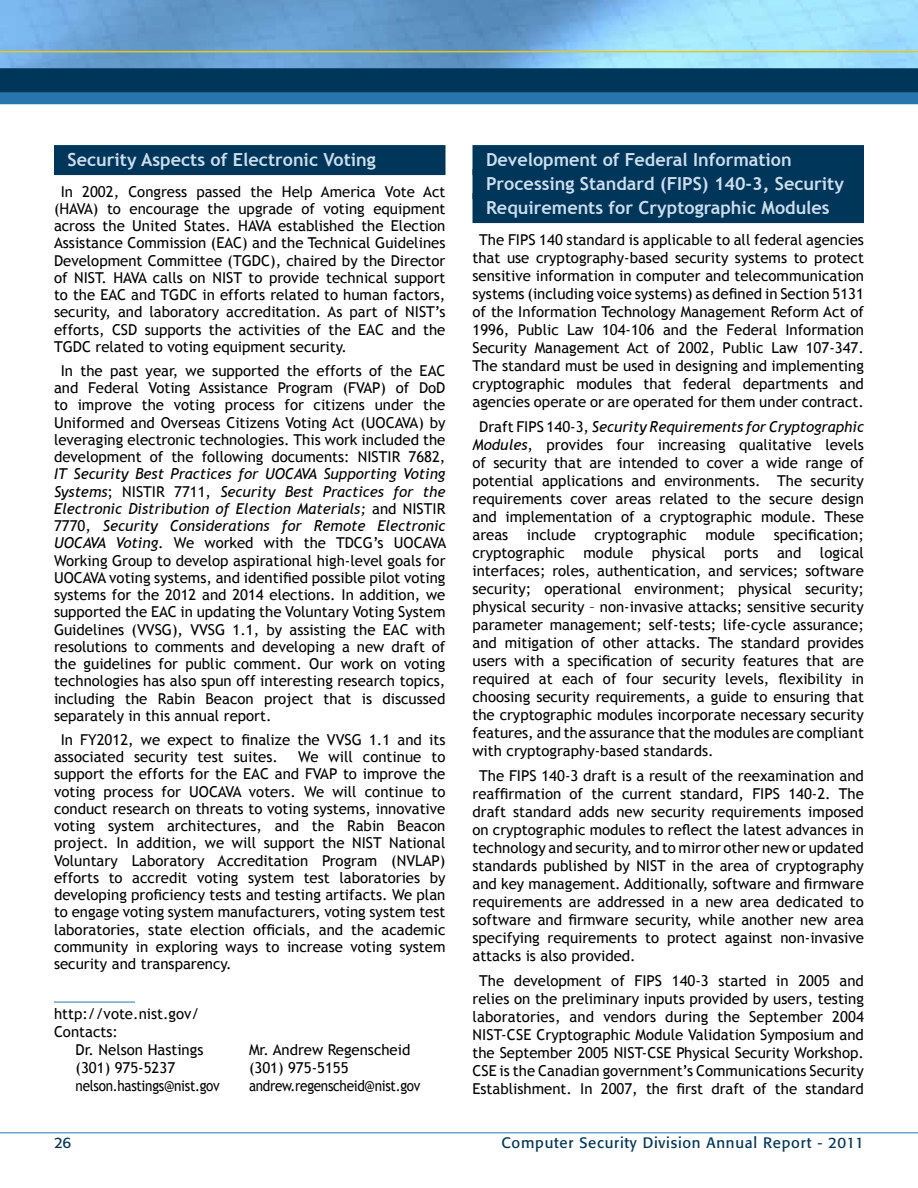
<style>
.page{position:relative;width:918px;height:1188px;background:#fff}
.page>*{position:absolute;margin:0;border:0;box-sizing:border-box;transform-origin:0 0}
.Section_Titles{font:700 18px "Trebuchet MS";color:#cddeed}
.Main{font:15px/18px "Trebuchet MS";color:#000;text-align:justify}
.Contacts{font:15px "Trebuchet MS";color:#000}
.Contacts-2{font:15px "Trebuchet MS";letter-spacing:-.02em;color:#000;scale:.9 1}
.t1{font:15px "Formata";letter-spacing:.05em;color:#00365a}
.s1{font-style:italic}
</style>
<div class="page">
<img style="left:0;top:0;width:918px;height:68px">
<div style="left:0;top:68px;width:918px;height:30px;background:#00365a"></div>
<div style="left:0;top:92px;width:918px;height:12px;background:#2874ad"></div>
<hr style="left:0;top:51px;width:918px;height:1px;background:#ebc41c">
<hr style="left:0;top:1132px;width:918px;height:1px;background:#2874ad">
<div style="left:54px;top:145px;width:392px;height:30px;background:#00365a"></div>
<hr style="left:54px;top:1002px;width:81px;height:1px;background:#2874ad">
<div style="left:472px;top:145px;width:392px;height:30px;background:#00365a"></div>
<div style="left:472px;top:169px;width:392px;height:30px;background:#00365a"></div>
<div style="left:472px;top:193px;width:392px;height:30px;background:#00365a"></div>
<p class="Section_Titles" style="left:68px;top:148px;width:310px">Security Aspects of Electronic Voting</p>
<p class="Main" style="left:54px;top:183px;width:393px;line-height:17.2px;text-indent:7px">In 2002, Congress passed the Help America Vote Act (HAVA) to encourage the upgrade of voting equipment across the United States. HAVA established the Election Assistance Commission (EAC) and the Technical Guidelines Development Committee (TGDC), chaired by the Director of NIST. HAVA calls on NIST to provide technical support to the EAC and TGDC in efforts related to human factors, security, and laboratory accreditation. As part of NIST’s efforts, CSD supports the activities of the EAC and the TGDC related to voting equipment security.</p>
<p class="Main" style="left:54px;top:362px;width:394px;line-height:17.2px;text-indent:7px">In the past year, we supported the efforts of the EAC and Federal Voting Assistance Program (FVAP) of DoD to improve the voting process for citizens under the Uniformed and Overseas Citizens Voting Act (UOCAVA) by leveraging electronic technologies. This work included the development of the following documents: NISTIR 7682, <span class="s1">IT Security Best Practices for UOCAVA Supporting Voting Systems</span>; NISTIR 7711, <span class="s1">Security Best Practices for the Electronic Distribution of Election Materials;</span> and NISTIR 7770, <span class="s1">Security Considerations for Remote Electronic UOCAVA Voting</span>. We worked with the TDCG’s UOCAVA Working Group to develop aspirational high-level goals for UOCAVA voting systems, and identified possible pilot voting systems for the 2012 and 2014 elections. In addition, we supported the EAC in updating the Voluntary Voting System Guidelines (VVSG), VVSG 1.1, by assisting the EAC with resolutions to comments and developing a new draft of the guidelines for public comment. Our work on voting technologies has also spun off interesting research topics, including the Rabin Beacon project that is discussed separately in this annual report.</p>
<p class="Main" style="left:54px;top:731px;width:393px;line-height:17.2px;text-indent:7px">In FY2012, we expect to finalize the VVSG 1.1 and its associated security test suites.</p>
<p class="Main" style="left:54px;top:748px;width:393px;line-height:17.2px;text-indent:244px">We will continue to support the efforts for the EAC and FVAP to improve the voting process for UOCAVA voters. We will continue to conduct research on threats to voting systems, innovative voting system architectures, and the Rabin Beacon project. In addition, we will support the NIST National Voluntary Laboratory Accreditation Program (NVLAP) efforts to accredit voting system test laboratories by developing proficiency tests and testing artifacts. We plan to engage voting system manufacturers, voting system test laboratories, state election officials, and the academic community in exploring ways to increase voting system security and transparency.</p>
<p class="Contacts" style="left:54px;top:1005px;width:147px">http://vote.nist.gov/</p>
<p class="Contacts" style="left:54px;top:1023px;width:65px">Contacts:</p>
<p class="Contacts" style="left:76px;top:1041px;width:129px">Dr. Nelson Hastings</p>
<p class="Contacts" style="left:249px;top:1041px;width:163px">Mr. Andrew Regenscheid</p>
<p class="Contacts" style="left:76px;top:1059px;width:101px">(301) 975-5237</p>
<p class="Contacts" style="left:249px;top:1059px;width:101px">(301) 975-5155</p>
<p class="Contacts-2" style="left:76px;top:1077px;width:162px">nelson.hastings@nist.gov</p>
<p class="Contacts-2" style="left:249px;top:1077px;width:192px">andrew.regenscheid@nist.gov</p>
<p class="Section_Titles" style="left:486px;top:148px;width:307px">Development of Federal Information</p>
<p class="Section_Titles" style="left:486px;top:172px;width:360px">Processing Standard (FIPS) 140-3, Security</p>
<p class="Section_Titles" style="left:486px;top:196px;width:345px">Requirements for Cryptographic Modules</p>
<p class="Main" style="left:472px;top:231px;width:393px;text-align:center">The FIPS 140 standard is applicable to all federal agencies that use cryptography-based security systems to protect sensitive information in computer and telecommunication systems (including voice systems) as defined in Section 5131 of the Information Technology Management Reform Act of 1996, Public Law 104-106 and the Federal Information Security Management Act of 2002, Public Law 107-347.<br>The standard must be used in designing and implementing cryptographic modules that federal departments and agencies operate or are operated for them under contract.</p>
<p class="Main" style="left:472px;top:418px;width:393px;text-indent:7px">Draft FIPS 140-3, <span class="s1">Security Requirements for Cryptographic Modules</span>, provides four increasing qualitative levels of security that are intended to cover a wide range of potential applications and environments. The security requirements cover areas related to the secure design and implementation of a cryptographic module. These areas include cryptographic module specification; cryptographic module physical ports and logical interfaces; roles, authentication, and services; software security; operational environment; physical security; physical security – non-invasive attacks; sensitive security parameter management; self-tests; life-cycle assurance; and mitigation of other attacks. The standard provides users with a specification of security features that are required at each of four security levels, flexibility in choosing security requirements, a guide to ensuring that the cryptographic modules incorporate necessary security features, and the assurance that the modules are compliant with cryptography-based standards.</p>
<p class="Main" style="left:472px;top:767px;width:393px;text-indent:7px">The FIPS 140-3 draft is a result of the reexamination and reaffirmation of the current standard, FIPS 140-2. The draft standard adds new security requirements imposed on cryptographic modules to reflect the latest advances in technology and security, and to mirror other new or updated standards published by NIST in the area of cryptography and key management. Additionally, software and firmware requirements are addressed in a new area dedicated to software and firmware security, while another new area specifying requirements to protect against non-invasive attacks is also provided.</p>
<p class="Main" style="left:472px;top:972px;width:393px;text-align:center">The development of FIPS 140-3 started in 2005 and relies on the preliminary inputs provided by users, testing laboratories, and vendors during the September 2004<br>NIST-CSE Cryptographic Module Validation Symposium and the September 2005 NIST-CSE Physical Security Workshop.<br>CSE is the Canadian government’s Communications Security Establishment. In 2007, the first draft of the standard</p>
<p class="t1" style="left:54px;top:1134px;width:19px">26</p>
<p class="t1" style="left:501px;top:1134px;width:364px">Computer Security Division Annual Report - 2011</p>
</div>
